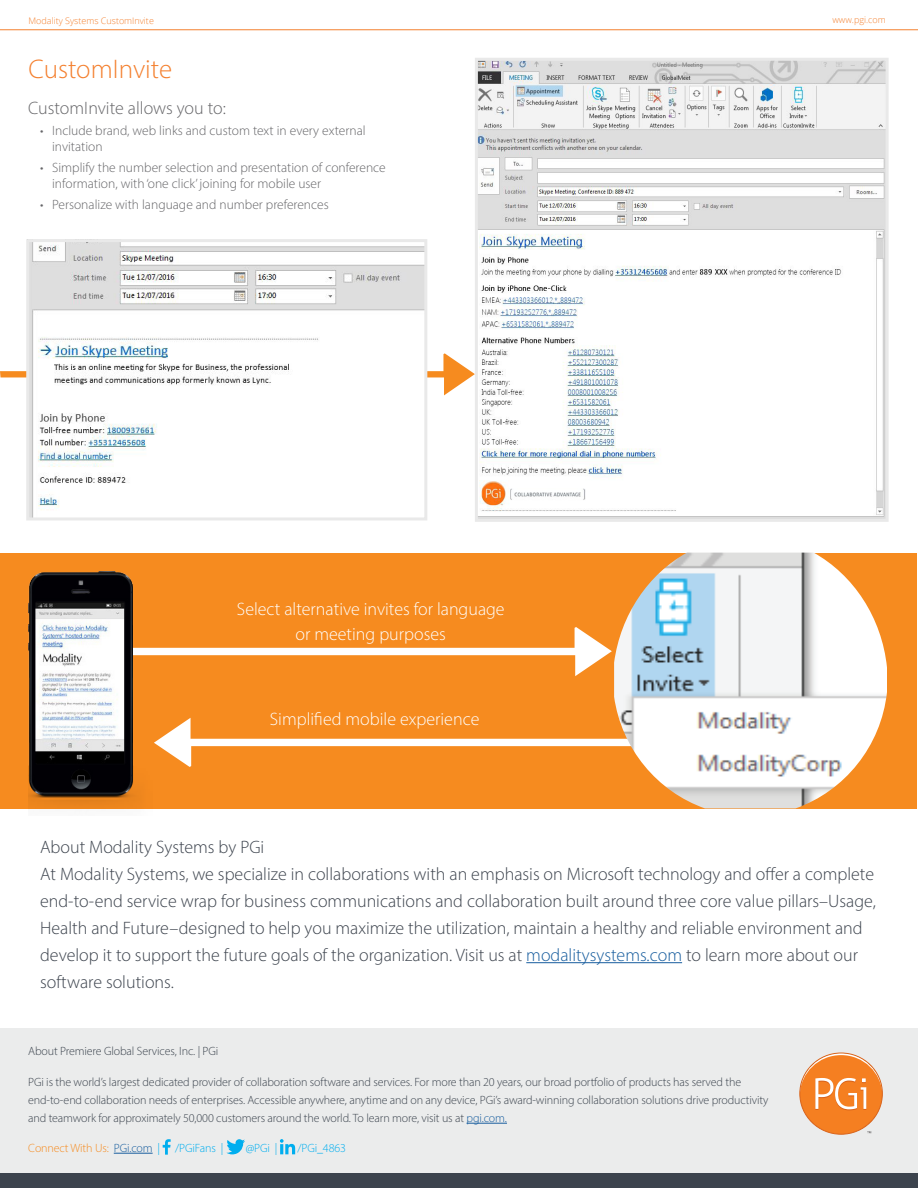
<style>
.page{position:relative;width:918px;height:1188px;background:#fff}
.page>*{position:absolute;margin:0;border:0;box-sizing:border-box;transform-origin:0 0}
.t1{font:300 27px "Myriad Pro";color:#f4802f}
.t2{font:300 18px/27px "Myriad Pro";color:#3c434d}
.t3{font:300 18px "Myriad Pro";color:#fff}
.t4{font:300 18px "Myriad Pro";color:#656568}
.t5{font:300 13.5px/16.2px "Myriad Pro";color:#656568}
.body_copy{font:300 12px/18px "Myriad Pro";letter-spacing:-.01em;color:#3c444e}
.body_copy-2{font:300 12px "Myriad Pro";letter-spacing:-.01em;color:#f68b1f}
.body_copy-3{font:300 12px "Myriad Pro";letter-spacing:-.01em;color:#00aeef}
.t6{font:300 9px "Open Sans";color:#f4802f}
.s1{color:#175d9e}
.s2{color:#00aeef}
</style>
<div class="page">
<hr style="left:0;top:29px;width:918px;height:1px;background:#f4802f">
<div style="left:0;top:1029px;width:918px;height:159px;background:#ebecec"></div>
<div style="left:0;top:1173px;width:918px;height:15px;background:#3c434d"></div>
<svg style="left:799px;top:1053px;width:84px;height:82px"></svg>
<hr style="left:526px;top:962px;width:156px;height:1px;background:#175d9e">
<hr style="left:467px;top:1123px;width:40px;height:1px;background:#175d9e">
<hr style="left:114px;top:1153px;width:39px;height:1px;background:#175d9e">
<svg style="left:226px;top:1139px;width:19px;height:15px"></svg>
<svg style="left:163px;top:1139px;width:8px;height:16px"></svg>
<svg style="left:280px;top:1139px;width:15px;height:15px"></svg>
<svg style="left:0;top:353px;width:475px;height:42px"></svg>
<img style="left:479px;top:62px;width:406px;height:456px">
<div style="left:475px;top:58px;width:414px;height:464px;border:3px solid #e9e9e9"></div>
<div style="left:1px;top:553px;width:916px;height:255px;background:#f68b1f"></div>
<svg style="left:154px;top:718px;width:460px;height:49px"></svg>
<svg style="left:152px;top:627px;width:460px;height:49px"></svg>
<img style="left:28px;top:572px;width:124px;height:237px">
<img style="left:614px;top:553px;width:273px;height:255px">
<img style="left:30px;top:243px;width:393px;height:273px">
<div style="left:26px;top:239px;width:401px;height:281px;border:3px solid #e9e9e9"></div>
<p class="t6" style="left:29px;top:14px;width:127px">Modality Systems CustomInvite</p>
<p class="t6" style="left:832px;top:14px;width:55px">www.pgi.com</p>
<p class="t1" style="left:29px;top:53px;width:145px">CustomInvite</p>
<p class="t4" style="left:28px;top:97px;width:199px">CustomInvite allows you to:</p>
<p class="t5" style="left:52px;top:122px;width:315px;text-indent:-12px">• Include brand, web links and custom text in every external invitation</p>
<p class="t5" style="left:52px;top:159px;width:335px;text-indent:-12px">• Simplify the number selection and presentation of conference information, with ‘one click’ joining for mobile user</p>
<p class="t5" style="left:40px;top:196px;width:290px">• Personalize with language and number preferences</p>
<p class="t3" style="left:237px;top:598px;width:269px">Select alternative invites for language</p>
<p class="t3" style="left:296px;top:623px;width:152px">or meeting purposes</p>
<p class="t3" style="left:270px;top:709px;width:211px">Simplified mobile experience</p>
<p class="t2" style="left:40px;top:833px;width:226px">About Modality Systems by PGi</p>
<p class="t2" style="left:40px;top:860px;width:837px">At Modality Systems, we specialize in collaborations with an emphasis on Microsoft technology and offer a complete end-to-end service wrap for business communications and collaboration built around three core value pillars–Usage, Health and Future–designed to help you maximize the utilization, maintain a healthy and reliable environment and develop it to support the future goals of the organization. Visit us at <span class="s1">modalitysystems.com</span> to learn more about our software solutions.</p>
<p class="body_copy" style="left:28px;top:1041px;width:192px">About Premiere Global Services, Inc. | PGi</p>
<p class="body_copy" style="left:28px;top:1073px;width:742px">PGi is the world’s largest dedicated provider of collaboration software and services. For more than 20 years, our broad portfolio of products has served the end-to-end collaboration needs of enterprises. Accessible anywhere, anytime and on any device, PGi’s award-winning collaboration solutions drive productivity and teamwork for approximately 50,000 customers around the world. To learn more, visit us at <span class="s1">pgi.com.</span></p>
<p class="body_copy-2" style="left:28px;top:1141px;width:196px">Connect With Us: <span class="s1">PGi.com</span> <span class="s2">| /PGiFans |</span></p>
<p class="body_copy-3" style="left:246px;top:1141px;width:33px">@PGi |</p>
<p class="body_copy-3" style="left:297px;top:1141px;width:50px">/PGi_4863</p>
</div>
